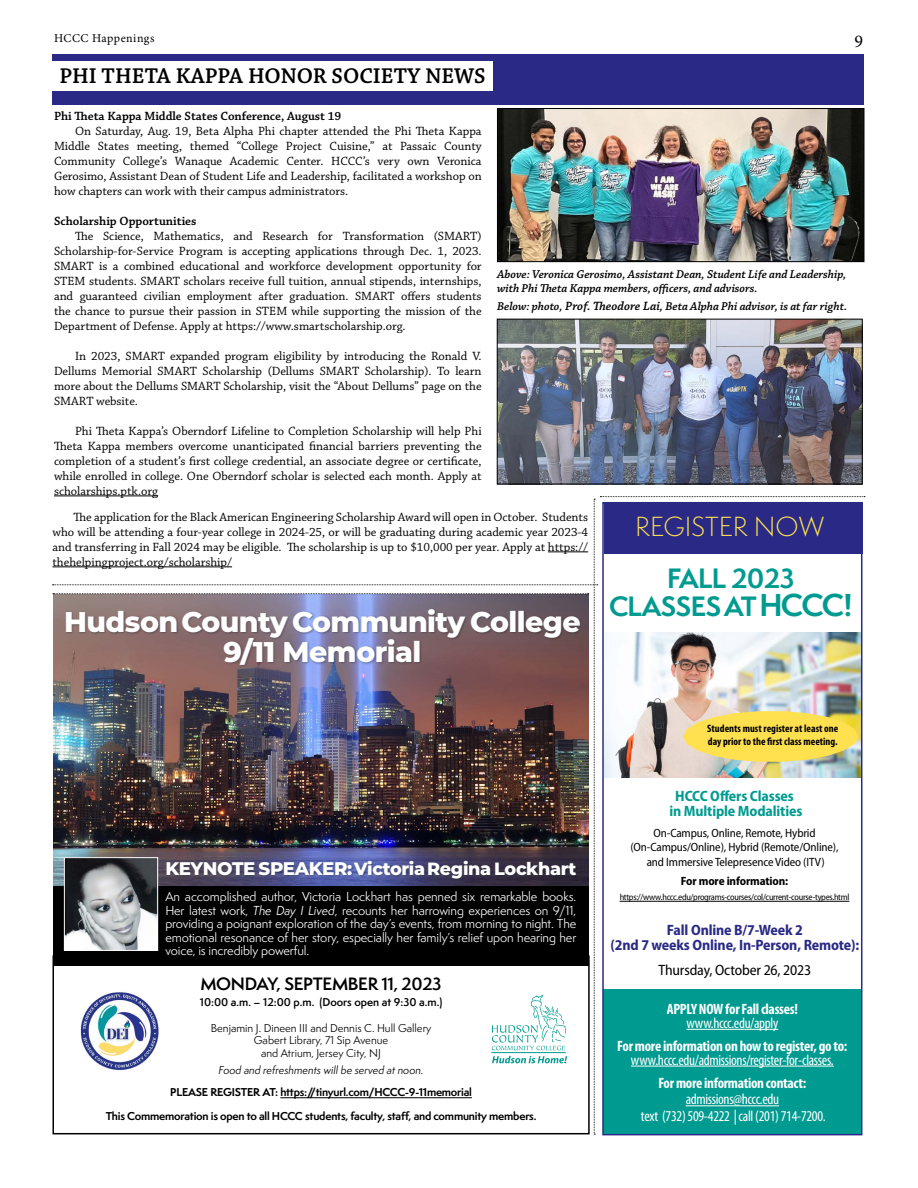
<style>
.page{position:relative;width:918px;height:1188px;background:#fff}
.page>*{position:absolute;margin:0;border:0;box-sizing:border-box;transform-origin:0 0}
.t1{font:800 28.5px/29.4px "Montserrat";letter-spacing:-.02em;color:#fff;text-align:center}
.t2{font:700 25.8px/28px "Semplicita Pro";letter-spacing:-.02em;color:#009b90;text-align:center}
.t3{font:300 25.5px "Semplicita Pro";color:#ffe14f}
.t4{font:600 22.5px "Chaparral Pro";letter-spacing:-.005em;color:#000}
.t5{font:18px "Minion Pro";color:#000}
.t6{font:800 17.7px "Montserrat";letter-spacing:-.02em;color:#fff}
.t7{font:600 16.5px "Semplicita Pro";letter-spacing:-.02em;color:#000}
.t8{font:condensed 15px/16.5px "Myriad Pro";letter-spacing:-.025em;color:#fff;text-align:center}
.t9{font:700 condensed 15px "Myriad Pro";letter-spacing:-.02em;color:#fff}
.t10{font:700 semi-condensed 15px/15px "Myriad Pro";letter-spacing:-.01em;color:#2a2a86;text-align:center}
.t11{font:700 semi-condensed 15px/15px "Myriad Pro";letter-spacing:-.01em;color:#009b90;text-align:center}
.t12{font:semi-condensed 15px "Myriad Pro";letter-spacing:-.01em;color:#000}
.t13{font:12.6px/15px "Chaparral Pro";letter-spacing:-.005em;color:#000;text-align:justify}
.t14{font:600 12.6px "Chaparral Pro";letter-spacing:-.005em;color:#000}
.t15{font:12px/13.5px "Semplicita Pro";letter-spacing:-.01em;color:#fff;text-align:justify}
.t16{font:italic 600 12px/14.4px "Chaparral Pro";color:#000}
.t17{font:semi-condensed 12px/14.4px "Myriad Pro";letter-spacing:-.01em;color:#000;text-align:center}
.t18{font:700 semi-condensed 12px "Myriad Pro";letter-spacing:-.01em;color:#000}
.t19{font:12px "Minion Pro";letter-spacing:.04em;color:#000}
.t20{font:700 condensed 10.8px/12.6px "Myriad Pro";color:#000}
.t21{font:700 10.5px "Semplicita Pro";letter-spacing:-.02em;color:#000}
.t22{font:10.5px/12.6px "Semplicita Pro";color:#000;text-align:center}
.t23{font:600 10.5px "Semplicita Pro";color:#000}
.t24{font:italic 10.5px "Semplicita Pro";color:#000}
.t25{font:semi-condensed 9px "Myriad Pro";letter-spacing:-.03em;color:#000}
.s1{font-family:"Chaparral Pro Semibold It Capt";font-weight:400;font-style:normal;font-size:12.6px}
.s2{font-size:29.1px}
.s3{font-size:18.3px}
.s4{font-style:italic}
</style>
<div class="page">
<div style="left:52px;top:54px;width:812px;height:50px;background:#2a2a86"></div>
<div style="left:52px;top:61px;width:441px;height:29px;background:#fff"></div>
<img style="left:499px;top:321px;width:362px;height:161px">
<div style="left:497px;top:319px;width:366px;height:165px;border:1px solid #000"></div>
<img style="left:499px;top:110px;width:363px;height:150px">
<div style="left:497px;top:108px;width:367px;height:154px;border:1px solid #000"></div>
<img style="left:52px;top:496px;width:813px;height:639px">
<p class="t19" style="left:54px;top:30px;width:102px">HCCC Happenings</p>
<h3 class="t5" style="left:855px;top:29px;width:10px">9</h3>
<h3 class="t4" style="left:59px;top:63px;width:428px">PHI THETA KAPPA HONOR SOCIETY NEWS</h3>
<p class="t14" style="left:54px;top:108px;width:289px">Phi Theta Kappa Middle States Conference, August 19</p>
<p class="t13" style="left:54px;top:124px;width:429px;text-indent:21px">On Saturday, Aug. 19, Beta Alpha Phi chapter attended the Phi Theta Kappa Middle States meeting, themed “College Project Cuisine,” at Passaic County Community College’s Wanaque Academic Center. HCCC’s very own Veronica Gerosimo, Assistant Dean of Student Life and Leadership, facilitated a workshop on how chapters can work with their campus administrators.</p>
<p class="t14" style="left:54px;top:213px;width:144px">Scholarship Opportunities</p>
<p class="t13" style="left:54px;top:229px;width:429px;text-indent:21px">The Science, Mathematics, and Research for Transformation (SMART)<br>Scholarship-for-Service Program is accepting applications through Dec. 1, 2023.<br>SMART is a combined educational and workforce development opportunity for STEM students. SMART scholars receive full tuition, annual stipends, internships, and guaranteed civilian employment after graduation. SMART offers students the chance to pursue their passion in STEM while supporting the mission of the Department of Defense. Apply at https://www.smartscholarship.org.</p>
<p class="t13" style="left:54px;top:349px;width:429px;text-indent:21px">In 2023, SMART expanded program eligibility by introducing the Ronald V.<br>Dellums Memorial SMART Scholarship (Dellums SMART Scholarship). To learn more about the Dellums SMART Scholarship, visit the “About Dellums” page on the SMART website.</p>
<p class="t13" style="left:54px;top:424px;width:429px;text-indent:21px">Phi Theta Kappa’s Oberndorf Lifeline to Completion Scholarship will help Phi Theta Kappa members overcome unanticipated financial barriers preventing the completion of a student’s first college credential, an associate degree or certificate, while enrolled in college. One Oberndorf scholar is selected each month. Apply at scholarships.ptk.org</p>
<p class="t16" style="left:497px;top:267px;width:351px">Above: Veronica Gerosimo, Assistant Dean, Student Life and Leadership, with Phi Theta Kappa members, officers, and advisors.</p>
<p class="t16" style="left:497px;top:300px;width:352px">Below: photo, <span class="s1">Prof. Theodore Lai</span>, Beta Alpha Phi advisor, is at far right.</p>
<p class="t13" style="left:52px;top:510px;width:537px;text-indent:21px">The application for the Black American Engineering Scholarship Award will open in October. Students who will be attending a four-year college in 2024-25, or will be graduating during academic year 2023-4 and transferring in Fall 2024 may be eligible. The scholarship is up to $10,000 per year. Apply at https:// thehelpingproject.org/scholarship/</p>
<h1 class="t1" style="left:64px;top:606px;width:518px">Hudson County Community College<br>9/11 Memorial</h1>
<h3 class="t3" style="left:635px;top:510px;width:190px">REGISTER NOW</h3>
<h2 class="t2" style="left:609px;top:564px;width:245px">FALL 2023<br>CLASSES AT <span class="s2">HCCC!</span></h2>
<h3 class="t6" style="left:165px;top:856px;width:413px"><span class="s3">KEYNOTE SPEAKER:</span> Victoria Regina Lockhart</h3>
<p class="t15" style="left:165px;top:890px;width:413px">An accomplished author, Victoria Lockhart has penned six remarkable books.<br>Her latest work, <span class="s4">The Day I Lived</span>, recounts her harrowing experiences on 9/11, providing a poignant exploration of the day’s events, from morning to night. The emotional resonance of her story, especially her family’s relief upon hearing her voice, is incredibly powerful.</p>
<h3 class="t7" style="left:200px;top:971px;width:243px">MONDAY, SEPTEMBER 11, 2023</h3>
<p class="t23" style="left:200px;top:995px;width:244px">10:00 a.m. – 12:00 p.m. (Doors open at 9:30 a.m.)</p>
<p class="t22" style="left:211px;top:1021px;width:222px">Benjamin J. Dineen III and Dennis C. Hull Gallery<br>Gabert Library, 71 Sip Avenue<br>and Atrium, Jersey City, NJ</p>
<p class="t24" style="left:219px;top:1063px;width:207px">Food and refreshments will be served at noon.</p>
<p class="t21" style="left:170px;top:1085px;width:303px">PLEASE REGISTER AT: https://tinyurl.com/HCCC-9-11memorial</p>
<p class="t21" style="left:106px;top:1108px;width:432px">This Commemoration is open to all HCCC students, faculty, staff, and community members.</p>
<p class="t20" style="left:707px;top:722px;width:133px">Students must register at least one day prior to the first class meeting.</p>
<p class="t11" style="left:669px;top:788px;width:134px">HCCC Offers Classes in Multiple Modalities</p>
<p class="t17" style="left:631px;top:825px;width:209px">On-Campus, Online, Remote, Hybrid (On-Campus/Online), Hybrid (Remote/Online), and Immersive Telepresence Video (ITV)</p>
<p class="t18" style="left:681px;top:874px;width:109px">For more information:</p>
<p class="t25" style="left:620px;top:892px;width:231px">https://www.hccc.edu/programs-courses/col/current-course-types.html</p>
<p class="t10" style="left:611px;top:922px;width:250px">Fall Online B/7-Week 2<br>(2nd 7 weeks Online, In-Person, Remote):</p>
<p class="t12" style="left:659px;top:961px;width:154px">Thursday, October 26, 2023</p>
<p class="t9" style="left:667px;top:1000px;width:133px">APPLY NOW for Fall classes!</p>
<p class="t8" style="left:686px;top:1014px;width:93px">www.hccc.edu/apply</p>
<p class="t9" style="left:617px;top:1037px;width:232px">For more information on how to register, go to:</p>
<p class="t8" style="left:631px;top:1051px;width:204px">www.hccc.edu/admissions/register-for-classes.</p>
<p class="t9" style="left:658px;top:1073px;width:149px">For more information contact:</p>
<p class="t8" style="left:641px;top:1091px;width:186px">admissions@hccc.edu<br>text (732) 509-4222 | call (201) 714-7200.</p>
</div>
